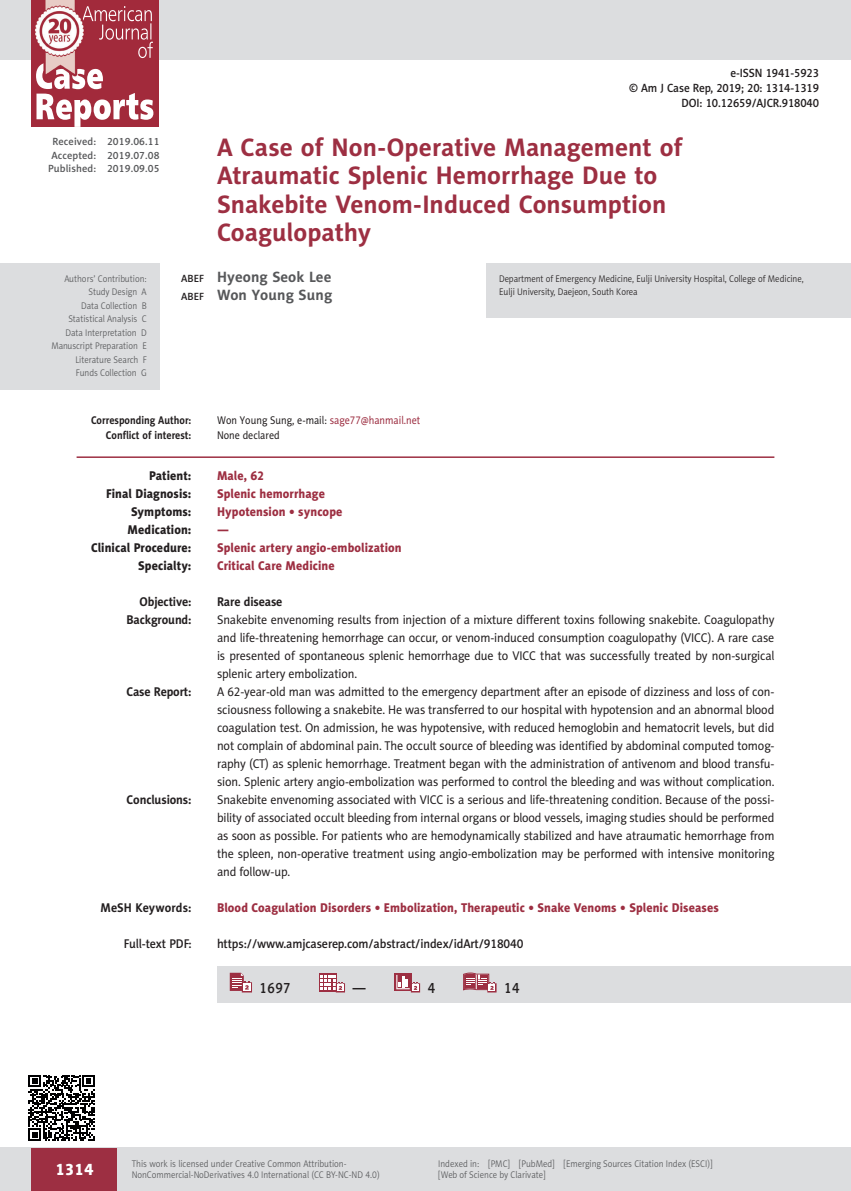
<style>
.page{position:relative;width:851px;height:1191px;background:#fff}
.page>*{position:absolute;margin:0;border:0;box-sizing:border-box;transform-origin:0 0}
.AJCR_Tytul{font:700 25.5px/28.5px "Naomi Sans EFN";color:#9d2f42}
.t1{font:16.5px "Naomi Sans EFN Heavy";color:#fff}
.AJCR_Autorzy{font:700 15px "Naomi Sans EFN";letter-spacing:.01em;color:#57585a}
.AJCR_dane{font:15px "Naomi Sans EFN Medium";letter-spacing:.03em;color:#231f20;scale:.9 1}
.AJCR_Summary_body{font:12.75px/18px "Naomi Sans EFN";letter-spacing:-.01em;color:#231f20;text-align:justify;scale:.95 1}
.AJCR_keywords{font:12.75px "Naomi Sans EFN Heavy";letter-spacing:.005em;color:#9d2f42;scale:.95 1}
.AJCR_keywords-2{font:12.75px "Naomi Sans EFN Heavy";letter-spacing:.005em;color:#231f20;scale:.95 1}
.AJCR_full_text_pdf{font:12.75px "Naomi Sans EFN Medium";letter-spacing:-.01em;color:#231f20;scale:.95 1}
.AJCR_Summary_body-2{font:700 12.75px "Naomi Sans EFN";letter-spacing:-.01em;color:#231f20;scale:.95 1}
.AJCR_keywords-3{font:700 12.75px "Naomi Sans EFN";letter-spacing:.005em;color:#231f20;scale:.95 1}
.AJCR_full_text_pdf-2{font:12px "Naomi Sans EFN Medium";letter-spacing:-.01em;color:#231f20;scale:.95 1}
.AJCR_Adres{font:11.25px "Naomi Sans EFN";color:#231f20;scale:.9 1}
.AJCR_Adres-2{font:700 11.25px "Naomi Sans EFN";color:#231f20;scale:.9 1}
.t2{font:10.5px "Naomi Sans EFN Medium";letter-spacing:.01em;color:#57585a}
.t3{font:9.75px/11.2px "Naomi Sans EFN Light";color:#57585a;scale:.9 1}
.AJCR_Afiliacja{font:9.75px/13.5px "Naomi Sans EFN Light";color:#231f20;scale:.9 1}
.s1{font-family:"Naomi Sans EFN Medium";font-weight:400;font-size:10.5px;color:#231f20}
.s2{color:#9d2f42}
</style>
<div class="page">
<div style="left:217px;top:966px;width:633px;height:36px;background:#dcdddf"></div>
<svg style="left:230px;top:972px;width:22px;height:20px"></svg>
<div style="left:319px;top:973px;width:17px;height:18px;background:#9d2f42"></div>
<svg style="left:320px;top:974px;width:25px;height:18px"></svg>
<div style="left:394px;top:973px;width:18px;height:18px;background:#9d2f42"></div>
<svg style="left:396px;top:975px;width:24px;height:17px"></svg>
<svg style="left:463px;top:972px;width:33px;height:20px"></svg>
<hr style="left:77px;top:456px;width:697px;height:2px;background:#9d2f42">
<div style="left:0;top:264px;width:159px;height:126px;background:#dcdddf"></div>
<div style="left:486px;top:264px;width:364px;height:54px;background:#dcdddf"></div>
<svg style="left:28px;top:1075px;width:67px;height:66px"></svg>
<hr style="left:850px;top:0;width:1px;height:60px;background:#dcdddf">
<div style="left:0;top:1148px;width:850px;height:43px;background:#dcdddf"></div>
<div style="left:32px;top:1147px;width:85px;height:43px;background:#9d2f42"></div>
<div style="left:0;top:0;width:850px;height:60px;background:#dcdddf"></div>
<img style="left:32px;top:0;width:127px;height:127px">
<img style="left:36px;top:63px;width:117px;height:64px">
<img style="left:82px;top:6px;width:70px;height:34px">
<p class="t2" style="left:52px;top:136px;width:109px">Received: 2019.06.11</p>
<p class="t2" style="left:51px;top:149px;width:110px">Accepted: 2019.07.08</p>
<p class="t2" style="left:48px;top:163px;width:113px">Published: 2019.09.05</p>
<p class="t3" style="left:64px;top:273px;width:93px">Authors’ Contribution:</p>
<p class="t3" style="left:88px;top:286px;width:66px">Study Design A</p>
<p class="t3" style="left:81px;top:300px;width:74px">Data Collection B</p>
<p class="t3" style="left:68px;top:313px;width:89px">Statistical Analysis C</p>
<p class="t3" style="left:65px;top:327px;width:92px">Data Interpretation D</p>
<p class="t3" style="left:51px;top:340px;width:107px">Manuscript Preparation E</p>
<p class="t3" style="left:75px;top:354px;width:81px">Literature Search F</p>
<p class="t3" style="left:76px;top:367px;width:80px">Funds Collection G</p>
<p class="AJCR_full_text_pdf-2" style="left:730px;top:66px;width:95px">e-ISSN 1941-5923</p>
<p class="AJCR_full_text_pdf-2" style="left:629px;top:81px;width:201px">© Am J Case Rep, 2019; 20: 1314-1319</p>
<p class="AJCR_full_text_pdf-2" style="left:681px;top:96px;width:146px">DOI: 10.12659/AJCR.918040</p>
<p class="AJCR_Tytul" style="left:217px;top:133px;width:467px">A Case of Non-Operative Management of<br>Atraumatic Splenic Hemorrhage Due to<br>Snakebite Venom-Induced Consumption<br>Coagulopathy</p>
<p class="AJCR_Autorzy" style="left:181px;top:268px;width:152px"><span class="s1">ABEF</span> Hyeong Seok Lee</p>
<p class="AJCR_Autorzy" style="left:181px;top:286px;width:152px"><span class="s1">ABEF</span> Won Young Sung</p>
<p class="AJCR_Afiliacja" style="left:499px;top:272px;width:340px">Department of Emergency Medicine, Eulji University Hospital, College of Medicine,<br>Eulji University, Daejeon, South Korea</p>
<p class="AJCR_Adres-2" style="left:91px;top:413px;width:113px">Corresponding Author:</p>
<p class="AJCR_Adres" style="left:217px;top:413px;width:227px">Won Young Sung, e-mail: <span class="s2">sage77@hanmail.net</span></p>
<p class="AJCR_Adres-2" style="left:106px;top:429px;width:97px">Conflict of interest:</p>
<p class="AJCR_Adres" style="left:217px;top:429px;width:71px">None declared</p>
<p class="AJCR_keywords-2" style="left:149px;top:468px;width:46px">Patient:</p>
<p class="AJCR_keywords" style="left:217px;top:468px;width:51px">Male, 62</p>
<p class="AJCR_keywords-2" style="left:106px;top:486px;width:91px">Final Diagnosis:</p>
<p class="AJCR_keywords" style="left:217px;top:486px;width:115px">Splenic hemorrhage</p>
<p class="AJCR_keywords-2" style="left:131px;top:504px;width:65px">Symptoms:</p>
<p class="AJCR_keywords" style="left:217px;top:504px;width:133px">Hypotension • syncope</p>
<p class="AJCR_keywords-2" style="left:128px;top:522px;width:69px">Medication:</p>
<p class="AJCR_keywords" style="left:217px;top:522px;width:14px">—</p>
<p class="AJCR_keywords-2" style="left:91px;top:540px;width:107px">Clinical Procedure:</p>
<p class="AJCR_keywords" style="left:217px;top:540px;width:196px">Splenic artery angio-embolization</p>
<p class="AJCR_keywords-2" style="left:138px;top:558px;width:58px">Specialty:</p>
<p class="AJCR_keywords" style="left:217px;top:558px;width:125px">Critical Care Medicine</p>
<p class="AJCR_Summary_body-2" style="left:139px;top:594px;width:56px">Objective:</p>
<p class="AJCR_Summary_body-2" style="left:217px;top:594px;width:70px">Rare disease</p>
<p class="AJCR_Summary_body-2" style="left:126px;top:612px;width:70px">Background:</p>
<p class="AJCR_Summary_body" style="left:217px;top:611px;width:588px">Snakebite envenoming results from injection of a mixture different toxins following snakebite. Coagulopathy and life-threatening hemorrhage can occur, or venom-induced consumption coagulopathy (VICC). A rare case is presented of spontaneous splenic hemorrhage due to VICC that was successfully treated by non-surgical splenic artery embolization.</p>
<p class="AJCR_Summary_body-2" style="left:126px;top:684px;width:70px">Case Report:</p>
<p class="AJCR_Summary_body" style="left:217px;top:683px;width:588px">A 62-year-old man was admitted to the emergency department after an episode of dizziness and loss of con&shy;sciousness following a snakebite. He was transferred to our hospital with hypotension and an abnormal blood coagulation test. On admission, he was hypotensive, with reduced hemoglobin and hematocrit levels, but did not complain of abdominal pain. The occult source of bleeding was identified by abdominal computed tomog&shy;raphy (CT) as splenic hemorrhage. Treatment began with the administration of antivenom and blood transfu&shy;sion. Splenic artery angio-embolization was performed to control the bleeding and was without complication.</p>
<p class="AJCR_Summary_body-2" style="left:127px;top:792px;width:70px">Conclusions:</p>
<p class="AJCR_Summary_body" style="left:217px;top:791px;width:588px">Snakebite envenoming associated with VICC is a serious and life-threatening condition. Because of the possi&shy;bility of associated occult bleeding from internal organs or blood vessels, imaging studies should be performed as soon as possible. For patients who are hemodynamically stabilized and have atraumatic hemorrhage from the spleen, non-operative treatment using angio-embolization may be performed with intensive monitoring and follow-up.</p>
<p class="AJCR_keywords-3" style="left:100px;top:900px;width:97px">MeSH Keywords:</p>
<p class="AJCR_keywords" style="left:217px;top:900px;width:529px">Blood Coagulation Disorders • Embolization, Therapeutic • Snake Venoms • Splenic Diseases</p>
<p class="AJCR_full_text_pdf" style="left:124px;top:936px;width:73px">Full-text PDF:</p>
<p class="AJCR_full_text_pdf" style="left:217px;top:936px;width:324px">https://www.amjcaserep.com/abstract/index/idArt/918040</p>
<p class="AJCR_dane" style="left:259px;top:978px;width:36px">1697</p>
<p class="AJCR_dane" style="left:352px;top:978px;width:16px">—</p>
<p class="AJCR_dane" style="left:427px;top:978px;width:10px">4</p>
<p class="AJCR_dane" style="left:504px;top:978px;width:19px">14</p>
<p class="t1" style="left:55px;top:1159px;width:40px">1314</p>
<p class="t3" style="left:438px;top:1158px;width:306px">Indexed in: [PMC] [PubMed] [Emerging Sources Citation Index (ESCI)] [Web of Science by Clarivate]</p>
<p class="t3" style="left:132px;top:1158px;width:277px">This work is licensed under Creative Common Attribution-<br>NonCommercial-NoDerivatives 4.0 International (CC BY-NC-ND 4.0)</p>
</div>
